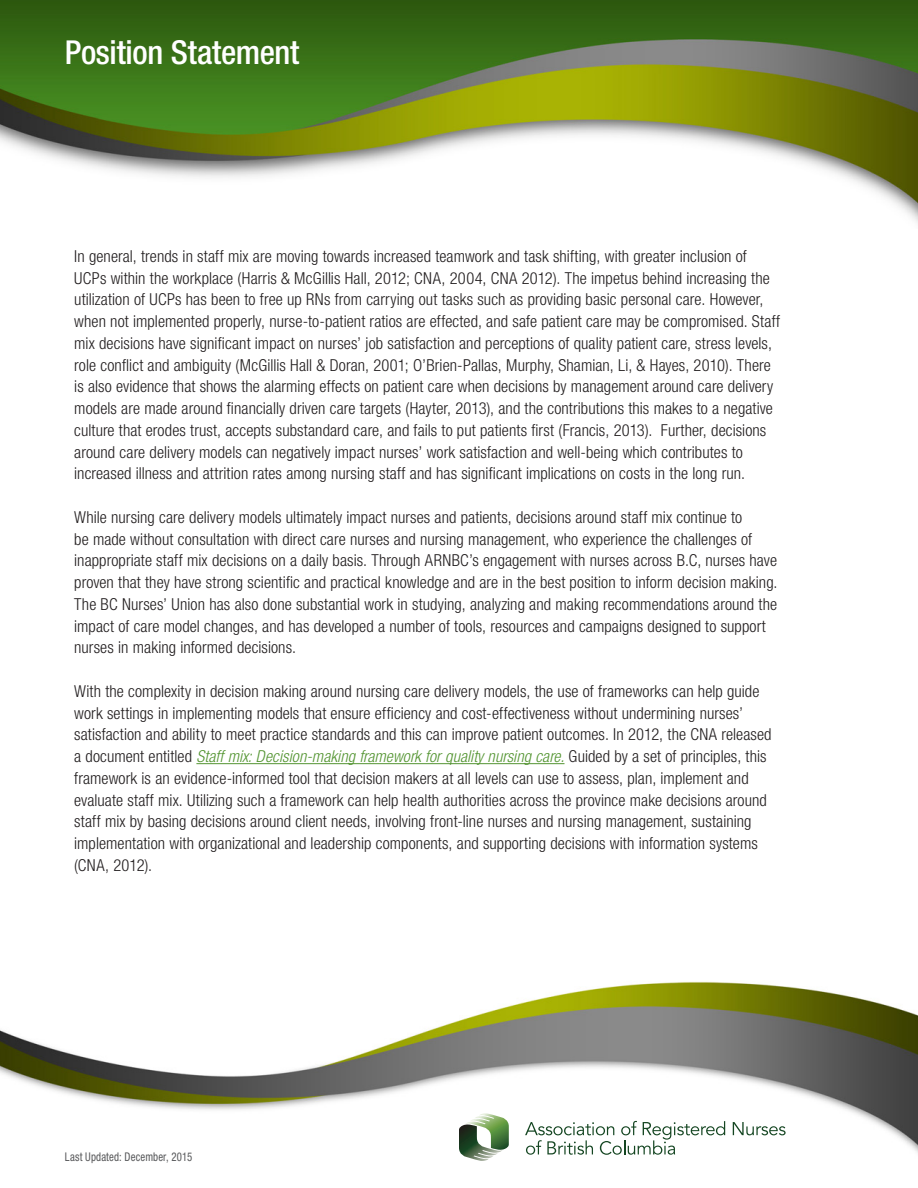
<style>
.page{position:relative;width:918px;height:1188px;background:#fff}
.page>*{position:absolute;margin:0;border:0;box-sizing:border-box;transform-origin:0 0}
.t1{font:500 condensed 33px "Helvetica Neue LT Std";letter-spacing:-.01em;color:#fff}
.Body{font:300 condensed 16.5px/21.8px "Helvetica Neue LT Std";letter-spacing:.005em;color:#231f20}
.t2{font:condensed 12px "Helvetica Neue LT Std";letter-spacing:.015em;color:#57585a;scale:.9 1}
.s1{font-style:italic;color:#549532}
</style>
<div class="page">
<img style="left:0;top:0;width:918px;height:223px">
<img style="left:0;top:982px;width:918px;height:171px">
<svg style="left:459px;top:1113px;width:50px;height:48px"></svg>
<svg style="left:733px;top:1122px;width:53px;height:13px"></svg>
<svg style="left:525px;top:1121px;width:200px;height:34px"></svg>
<hr style="left:196px;top:763px;width:369px;height:1px;background:#549532">
<h1 class="t1" style="left:65px;top:33px;width:236px">Position Statement</h1>
<p class="Body" style="left:74px;top:245px;width:707px">In general, trends in staff mix are moving towards increased teamwork and task shifting, with greater inclusion of UCPs within the workplace (Harris &amp; McGillis Hall, 2012; CNA, 2004, CNA 2012). The impetus behind increasing the utilization of UCPs has been to free up RNs from carrying out tasks such as providing basic personal care. However, when not implemented properly, nurse-to-patient ratios are effected, and safe patient care may be compromised. Staff mix decisions have significant impact on nurses’ job satisfaction and perceptions of quality patient care, stress levels, role conflict and ambiguity (McGillis Hall &amp; Doran, 2001; O’Brien-Pallas, Murphy, Shamian, Li, &amp; Hayes, 2010). There is also evidence that shows the alarming effects on patient care when decisions by management around care delivery models are made around financially driven care targets (Hayter, 2013), and the contributions this makes to a negative culture that erodes trust, accepts substandard care, and fails to put patients first (Francis, 2013). Further, decisions around care delivery models can negatively impact nurses’ work satisfaction and well-being which contributes to increased illness and attrition rates among nursing staff and has significant implications on costs in the long run.</p>
<p class="Body" style="left:74px;top:506px;width:705px">While nursing care delivery models ultimately impact nurses and patients, decisions around staff mix continue to<br>be made without consultation with direct care nurses and nursing management, who experience the challenges of inappropriate staff mix decisions on a daily basis. Through ARNBC’s engagement with nurses across B.C, nurses have proven that they have strong scientific and practical knowledge and are in the best position to inform decision making.<br>The BC Nurses’ Union has also done substantial work in studying, analyzing and making recommendations around the impact of care model changes, and has developed a number of tools, resources and campaigns designed to support nurses in making informed decisions.</p>
<p class="Body" style="left:74px;top:680px;width:699px">With the complexity in decision making around nursing care delivery models, the use of frameworks can help guide work settings in implementing models that ensure efficiency and cost-effectiveness without undermining nurses’ satisfaction and ability to meet practice standards and this can improve patient outcomes. In 2012, the CNA released a document entitled <span class="s1">Staff mix: Decision-making framework for quality nursing care.</span> Guided by a set of principles, this framework is an evidence-informed tool that decision makers at all levels can use to assess, plan, implement and evaluate staff mix. Utilizing such a framework can help health authorities across the province make decisions around staff mix by basing decisions around client needs, involving front-line nurses and nursing management, sustaining implementation with organizational and leadership components, and supporting decisions with information systems (CNA, 2012).</p>
<p class="t2" style="left:65px;top:1150px;width:143px">Last Updated: December, 2015</p>
</div>
